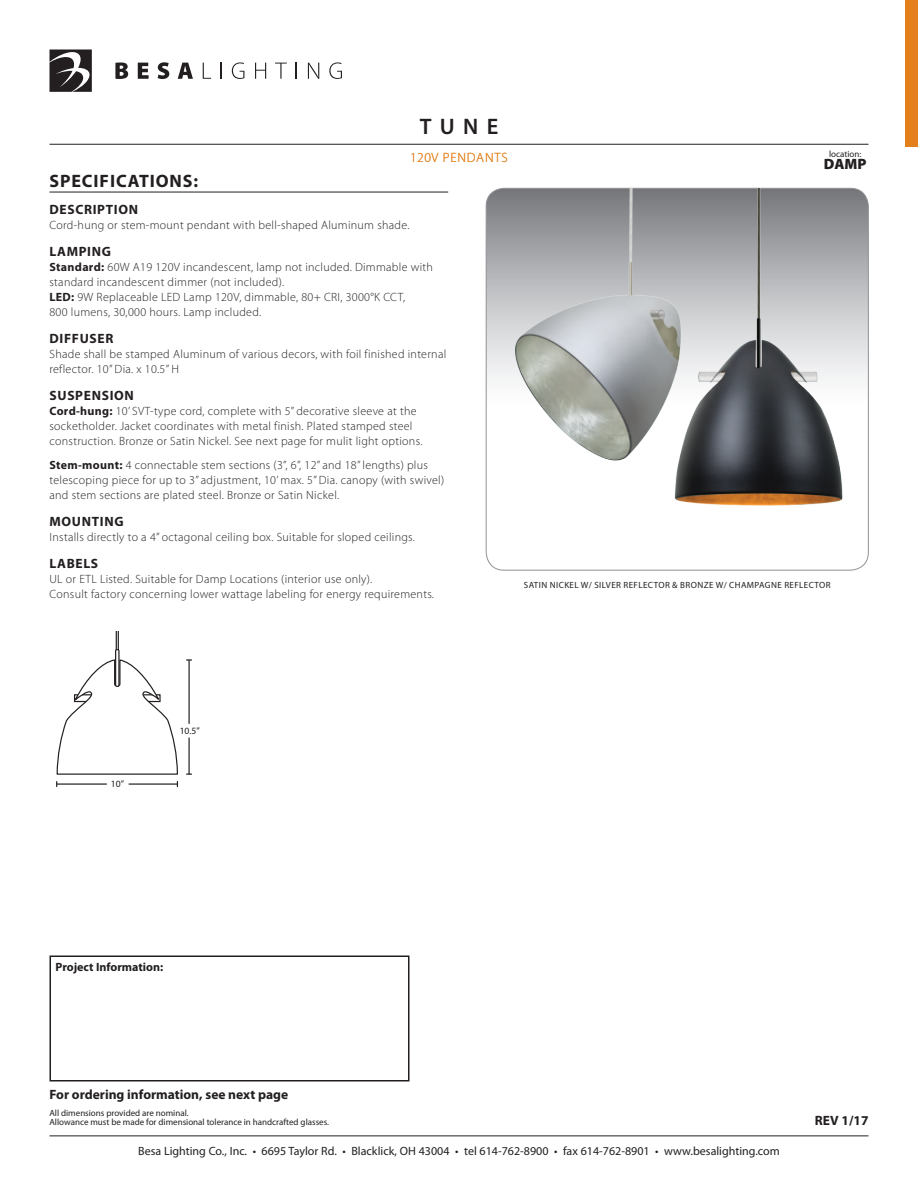
<style>
.page{position:relative;width:918px;height:1188px;background:#fff}
.page>*{position:absolute;margin:0;border:0;box-sizing:border-box;transform-origin:0 0}
.t1{font:600 22.5px "Myriad Pro";color:#231f20}
.t2{font:700 18px "Myriad Pro";letter-spacing:.05em;color:#231f20}
.t3{font:900 15px "Myriad Pro";color:#231f20}
.t4{font:700 13.5px "Myriad Pro";letter-spacing:.05em;color:#231f20}
.t5{font:700 13.5px "Myriad Pro";color:#231f20}
.t6{font:300 13.5px "Myriad Pro";letter-spacing:.06em;color:#e4801b}
.t7{font:300 12px/15px "Myriad Pro";letter-spacing:.025em;color:#231f20}
.t8{font:12px "Myriad Pro";color:#231f20}
.t9{font:700 12px "Myriad Pro";color:#231f20}
.t10{font:9.6px "Myriad Pro";color:#231f20}
.t11{font:9px/9px "Myriad Pro";color:#231f20}
.t12{font:9px "Myriad Pro";letter-spacing:.045em;color:#231f20}
.s1{font-weight:700}
</style>
<div class="page">
<hr style="left:50px;top:1136px;width:818px;height:1px;background:#231f20">
<svg style="left:115px;top:62px;width:13px;height:17px"></svg>
<svg style="left:138px;top:63px;width:11px;height:16px"></svg>
<svg style="left:158px;top:62px;width:11px;height:17px"></svg>
<svg style="left:178px;top:63px;width:15px;height:16px"></svg>
<svg style="left:203px;top:63px;width:8px;height:16px"></svg>
<svg style="left:221px;top:63px;width:1px;height:16px"></svg>
<svg style="left:232px;top:62px;width:12px;height:17px"></svg>
<svg style="left:255px;top:63px;width:11px;height:16px"></svg>
<svg style="left:275px;top:63px;width:12px;height:16px"></svg>
<svg style="left:296px;top:63px;width:1px;height:16px"></svg>
<svg style="left:308px;top:63px;width:11px;height:16px"></svg>
<svg style="left:329px;top:62px;width:13px;height:17px"></svg>
<svg style="left:50px;top:50px;width:42px;height:42px"></svg>
<hr style="left:50px;top:144px;width:818px;height:1px;background:#231f20">
<div style="left:905px;top:1px;width:13px;height:146px;background:#e4801b"></div>
<hr style="left:50px;top:192px;width:398px;height:1px;background:#231f20">
<svg style="left:486px;top:189px;width:382px;height:381px"></svg>
<hr style="left:129px;top:783px;width:48px;height:2px;background:#231f20">
<hr style="left:57px;top:783px;width:49px;height:2px;background:#231f20">
<hr style="left:188px;top:738px;width:2px;height:36px;background:#231f20">
<hr style="left:188px;top:660px;width:2px;height:63px;background:#231f20">
<svg style="left:56px;top:632px;width:122px;height:143px"></svg>
<img style="left:497px;top:188px;width:161px;height:322px">
<img style="left:658px;top:188px;width:199px;height:338px">
<div style="left:50px;top:956px;width:360px;height:126px;border:2px solid #231f20"></div>
<h1 class="t1" style="left:420px;top:113px;width:80px">TUNE</h1>
<p class="t6" style="left:410px;top:149px;width:99px">120V pendants</p>
<p class="t11" style="left:829px;top:149px;width:34px">location:</p>
<p class="t3" style="left:824px;top:154px;width:44px">DAMP</p>
<h2 class="t2" style="left:50px;top:170px;width:150px">SPECIFICATIONS:</h2>
<p class="t4" style="left:50px;top:201px;width:90px">DESCRIPTION</p>
<p class="t7" style="left:50px;top:218px;width:362px">Cord-hung or stem-mount pendant with bell-shaped Aluminum shade.</p>
<p class="t4" style="left:50px;top:243px;width:63px">LAMPING</p>
<p class="t7" style="left:50px;top:260px;width:385px"><span class="s1">Standard:</span> 60W A19 120V incandescent, lamp not included. Dimmable with standard incandescent dimmer (not included).<br><span class="s1">LED:</span> 9W Replaceable LED Lamp 120V, dimmable, 80+ CRI, 3000°K CCT,<br>800 lumens, 30,000 hours. Lamp included.</p>
<p class="t4" style="left:50px;top:330px;width:65px">DIFFUSER</p>
<p class="t7" style="left:50px;top:347px;width:398px">Shade shall be stamped Aluminum of various decors, with foil finished internal reflector. 10” Dia. x 10.5” H</p>
<p class="t4" style="left:50px;top:387px;width:86px">SUSPENSION</p>
<p class="t7" style="left:50px;top:404px;width:374px"><span class="s1">Cord-hung:</span> 10’ SVT-type cord, complete with 5” decorative sleeve at the socketholder. Jacket coordinates with metal finish. Plated stamped steel construction. Bronze or Satin Nickel. See next page for mulit light options.</p>
<p class="t7" style="left:50px;top:458px;width:396px"><span class="s1">Stem-mount:</span> 4 connectable stem sections (3”, 6”, 12” and 18” lengths) plus telescoping piece for up to 3” adjustment, 10’ max. 5” Dia. canopy (with swivel) and stem sections are plated steel. Bronze or Satin Nickel.</p>
<p class="t4" style="left:50px;top:513px;width:76px">MOUNTING</p>
<p class="t7" style="left:50px;top:530px;width:367px">Installs directly to a 4” octagonal ceiling box. Suitable for sloped ceilings.</p>
<p class="t4" style="left:50px;top:555px;width:50px">LABELS</p>
<p class="t7" style="left:50px;top:572px;width:386px">UL or ETL Listed. Suitable for Damp Locations (interior use only).<br>Consult factory concerning lower wattage labeling for energy requirements.</p>
<p class="t12" style="left:524px;top:579px;width:308px">Satin NIckel w/ silver reflector &amp; Bronze w/ CHAMPagne reflector</p>
<p class="t10" style="left:111px;top:778px;width:15px">10”</p>
<p class="t10" style="left:180px;top:725px;width:22px">10.5”</p>
<p class="t9" style="left:56px;top:959px;width:109px">Project Information:</p>
<p class="t5" style="left:50px;top:1086px;width:240px">For ordering information, see next page</p>
<p class="t11" style="left:50px;top:1108px;width:281px">All dimensions provided are nominal.<br>Allowance must be made for dimensional tolerance in handcrafted glasses.</p>
<p class="t8" style="left:138px;top:1144px;width:643px">Besa Lighting Co., Inc. • 6695 Taylor Rd. • Blacklick, OH 43004 • tel 614-762-8900 • fax 614-762-8901 • www.besalighting.com</p>
<p class="t4" style="left:815px;top:1112px;width:55px">REV 1/17</p>
</div>
